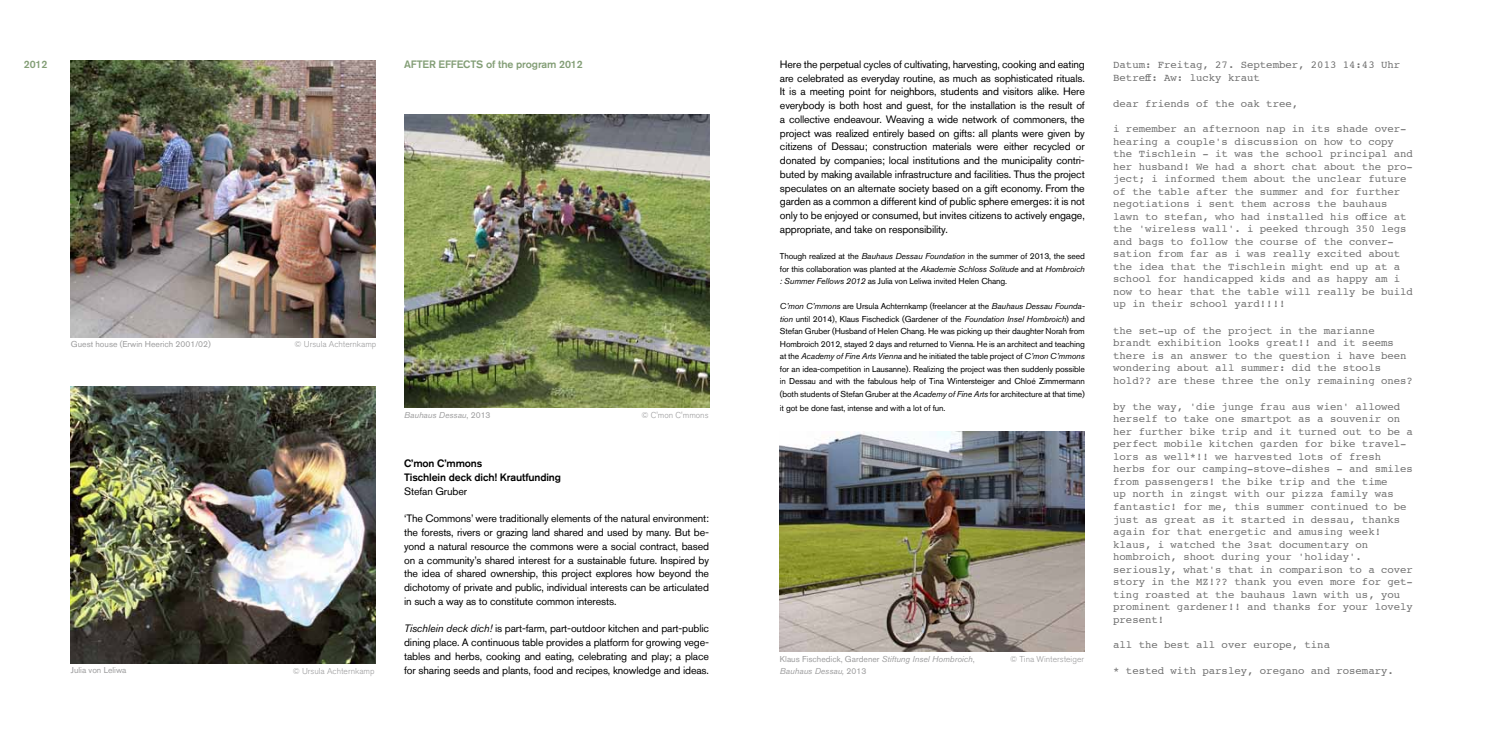
<style>
.page{position:relative;width:1489px;height:745px;background:#fff}
.page>*{position:absolute;margin:0;border:0;box-sizing:border-box;transform-origin:0 0}
.t1{font:10.62px/12.5px "Courier";color:#6e6e6e}
.t2{font:10.62px/13.8px "Akzidenz Grotesk BQ";letter-spacing:-.015em;color:#000;text-align:justify}
.t3{font:500 10.62px/13.8px "Akzidenz Grotesk BQ";letter-spacing:-.015em;color:#000}
.t4{font:500 10.62px "Akzidenz Grotesk BQ";letter-spacing:-.015em;color:#839e76}
.t5{font:8.5px/12.5px "Akzidenz Grotesk BQ";letter-spacing:-.015em;color:#000;text-align:justify}
.t6{font:italic 8.5px/12.5px "Akzidenz Grotesk BQ";color:#9c9c9d}
.t7{font:300 8.5px "Akzidenz Grotesk BQ";color:#9c9c9d}
.t8{font:8.5px "Akzidenz Grotesk BQ";color:#9c9c9d}
.s1{font-style:normal}
.s2{font-style:italic}
</style>
<div class="page">
<img style="left:404px;top:115px;width:305px;height:292px">
<img style="left:71px;top:60px;width:305px;height:277px">
<img style="left:71px;top:386px;width:305px;height:277px">
<img style="left:780px;top:431px;width:304px;height:219px">
<p class="t4" style="left:24px;top:58px;width:25px">2012</p>
<p class="t4" style="left:404px;top:58px;width:180px">AFTER EFFECTS of the program 2012</p>
<p class="t8" style="left:71px;top:338px;width:141px">Guest house (Erwin Heerich 2001/02)</p>
<p class="t7" style="left:294px;top:339px;width:83px">© Ursula Achternkamp</p>
<p class="t8" style="left:71px;top:665px;width:57px">Julia von Leliwa</p>
<p class="t7" style="left:293px;top:665px;width:83px">© Ursula Achternkamp</p>
<p class="t6" style="left:404px;top:408px;width:88px">Bauhaus Dessau<span class="s1">, 2013</span></p>
<p class="t7" style="left:641px;top:410px;width:69px">© C'mon C'mmons</p>
<p class="t3" style="left:404px;top:456px;width:158px">C’mon C’mmons<br>Tischlein deck dich! Krautfunding</p>
<p class="t2" style="left:404px;top:483px;width:64px">Stefan Gruber</p>
<p class="t2" style="left:404px;top:511px;width:306px">‘The Commons’ were traditionally elements of the natural environment: the forests, rivers or grazing land shared and used by many. But be&shy;yond a natural resource the commons were a social contract, based on a community’s shared interest for a sustainable future. Inspired by the idea of shared ownership, this project explores how beyond the dichotomy of private and public, individual interests can be articulated in such a way as to constitute common interests.</p>
<p class="t2" style="left:404px;top:621px;width:306px"><span class="s2">Tischlein deck dich!</span> is part-farm, part-outdoor kitchen and part-public dining place. A continuous table provides a platform for growing vege&shy;tables and herbs, cooking and eating, celebrating and play; a place for sharing seeds and plants, food and recipes, knowledge and ideas.</p>
<p class="t2" style="left:780px;top:57px;width:306px">Here the perpetual cycles of cultivating, harvesting, cooking and eating are celebrated as everyday routine, as much as sophisticated rituals.<br>It is a meeting point for neighbors, students and visitors alike. Here everybody is both host and guest, for the installation is the result of a collective endeavour. Weaving a wide network of commoners, the project was realized entirely based on gifts: all plants were given by citizens of Dessau; construction materials were either recycled or donated by companies; local institutions and the municipality contri&shy;buted by making available infrastructure and facilities. Thus the project speculates on an alternate society based on a gift economy. From the garden as a common a different kind of public sphere emerges: it is not only to be enjoyed or consumed, but invites citizens to actively engage, appropriate, and take on responsibility.</p>
<p class="t5" style="left:780px;top:250px;width:306px">Though realized at the <span class="s2">Bauhaus Dessau Foundation</span> in the summer of 2013, the seed for this collaboration was planted at the <span class="s2">Akademie Schloss Solitude</span> and at <span class="s2">Hombroich : Summer Fellows 2012</span> as Julia von Leliwa invited Helen Chang.</p>
<p class="t5" style="left:780px;top:300px;width:306px"><span class="s2">C’mon C’mmons</span> are Ursula Achternkamp (freelancer at the <span class="s2">Bauhaus Dessau Founda&shy;tion</span> until 2014), Klaus Fischedick (Gardener of the <span class="s2">Foundation Insel Hombroich</span>) and Stefan Gruber (Husband of Helen Chang. He was picking up their daughter Norah from Hombroich 2012, stayed 2 days and returned to Vienna. He is an architect and teaching at the <span class="s2">Academy of Fine Arts Vienna</span> and he initiated the table project of <span class="s2">C’mon C’mmons </span>for an idea-competition in Lausanne). Realizing the project was then suddenly possible in Dessau and with the fabulous help of Tina Wintersteiger and Chloé Zimmermann (both students of Stefan Gruber at the <span class="s2">Academy of Fine Arts</span> for architecture at that time)</p>
<p class="t5" style="left:780px;top:401px;width:167px">it got be done fast, intense and with a lot of fun.</p>
<p class="t6" style="left:780px;top:652px;width:196px"><span class="s1">Klaus Fischedick, Gardener</span> Stiftung Insel Hombroich<span class="s1">,<br></span>Bauhaus Dessau, <span class="s1">2013</span></p>
<p class="t7" style="left:1010px;top:653px;width:75px">© Tina Wintersteiger</p>
<p class="t1" style="left:1113px;top:58px;width:288px">Datum: Freitag, 27. September, 2013 14:43 Uhr<br>Betreff: Aw: lucky kraut</p>
<p class="t1" style="left:1113px;top:97px;width:186px">dear friends of the oak tree,</p>
<p class="t1" style="left:1113px;top:122px;width:301px">i remember an afternoon nap in its shade over&shy;hearing a couple's discussion on how to copy the Tischlein - it was the school principal and her husband! We had a short chat about the pro&shy;ject; i informed them about the unclear future of the table after the summer and for further negotiations i sent them across the bauhaus lawn to stefan, who had installed his office at the 'wireless wall'. i peeked through 350 legs and bags to follow the course of the conver&shy;sation from far as i was really excited about the idea that the Tischlein might end up at a school for handicapped kids and as happy am i now to hear that the table will really be build up in their school yard!!!!</p>
<p class="t1" style="left:1113px;top:323px;width:301px">the set-up of the project in the marianne brandt exhibition looks great!! and it seems there is an answer to the question i have been wondering about all summer: did the stools hold?? are these three the only remaining ones?</p>
<p class="t1" style="left:1113px;top:400px;width:301px">by the way, 'die junge frau aus wien' allowed herself to take one smartpot as a souvenir on her further bike trip and it turned out to be a perfect mobile kitchen garden for bike travel&shy;lors as well*!! we harvested lots of fresh herbs for our camping-stove-dishes - and smiles from passengers! the bike trip and the time<br>up north in zingst with our pizza family was fantastic! for me, this summer continued to be just as great as it started in dessau, thanks again for that energetic and amusing week! klaus, i watched the 3sat documentary on hombroich, shoot during your 'holiday'. seriously, what's that in comparison to a cover story in the MZ!?? thank you even more for get&shy;ting roasted at the bauhaus lawn with us, you prominent gardener!! and thanks for your lovely present!</p>
<p class="t1" style="left:1113px;top:637px;width:218px">all the best all over europe, tina</p>
<p class="t1" style="left:1113px;top:663px;width:282px">* tested with parsley, oregano and rosemary.</p>
</div>
